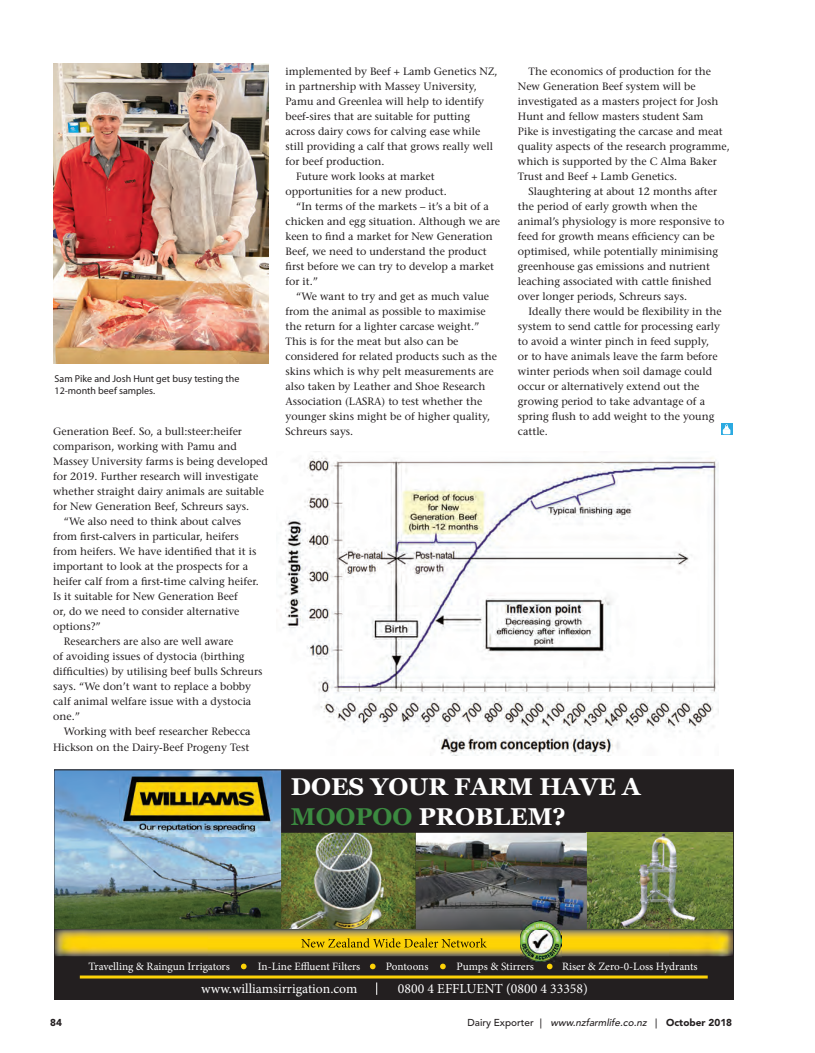
<style>
.page{position:relative;width:815px;height:1053px;background:#fff}
.page>*{position:absolute;margin:0;border:0;box-sizing:border-box;transform-origin:0 0}
.t1{font:700 24.38px/29.2px "Georgia";color:#fff}
.t2{font:13.75px "Minion Pro";color:#fff}
.t3{font:11.25px "Minion Pro";color:#fff}
.CW_TEXT{font:500 10.62px/15px "Stone Serif Std";color:#231f20}
.CW_TEXT-2{font:10px/12px "Myriad";color:#231f20}
.t4{font:italic 500 10px "Avenir";color:#231f20}
.t5{font:900 10px "Avenir";color:#231f20}
.s1{color:#3b8a40}
.s2{font-style:normal}
.s3{font-weight:900;font-style:normal}
</style>
<div class="page">
<div style="left:56px;top:771px;width:675px;height:226px;background:#231f20"></div>
<svg style="left:376px;top:982px;width:1px;height:12px"></svg>
<hr style="left:80px;top:975px;width:628px;height:3px;background:#fcd207">
<img style="left:281px;top:832px;width:450px;height:96px">
<img style="left:56px;top:928px;width:675px;height:28px">
<img style="left:281px;top:928px;width:135px;height:1px">
<img style="left:587px;top:928px;width:146px;height:1px">
<img style="left:301px;top:938px;width:186px;height:9px">
<svg style="left:241px;top:963px;width:6px;height:6px"></svg>
<svg style="left:370px;top:963px;width:6px;height:6px"></svg>
<svg style="left:440px;top:963px;width:6px;height:6px"></svg>
<svg style="left:547px;top:963px;width:6px;height:6px"></svg>
<img style="left:520px;top:920px;width:41px;height:41px">
<img style="left:56px;top:771px;width:225px;height:157px">
<img style="left:119px;top:772px;width:154px;height:64px">
<div style="left:54px;top:769px;width:679px;height:230px;border:1px solid #231f20"></div>
<img style="left:53px;top:64px;width:216px;height:300px">
<svg style="left:721px;top:423px;width:12px;height:12px"></svg>
<svg style="left:723px;top:424px;width:7px;height:10px"></svg>
<img style="left:276px;top:457px;width:443px;height:298px">
<p class="CW_TEXT-2" style="left:55px;top:373px;width:186px">Sam Pike and Josh Hunt get busy testing the<br>12-month beef samples.</p>
<p class="CW_TEXT" style="left:53px;top:424px;width:216px">Generation Beef. So, a bull:steer:heifer comparison, working with Pamu and Massey University farms is being developed for 2019. Further research will investigate whether straight dairy animals are suitable for New Generation Beef, Schreurs says.</p>
<p class="CW_TEXT" style="left:53px;top:514px;width:207px;text-indent:11px">“We also need to think about calves from first-calvers in particular, heifers from heifers. We have identified that it is important to look at the prospects for a heifer calf from a first-time calving heifer.<br>Is it suitable for New Generation Beef<br>or, do we need to consider alternative options?”</p>
<p class="CW_TEXT" style="left:53px;top:634px;width:211px;text-indent:11px">Researchers are also are well aware<br>of avoiding issues of dystocia (birthing difficulties) by utilising beef bulls Schreurs says. “We don’t want to replace a bobby calf animal welfare issue with a dystocia one.”</p>
<p class="CW_TEXT" style="left:53px;top:724px;width:199px;text-align:right">Working with beef researcher Rebecca<br>Hickson on the Dairy-Beef Progeny Test</p>
<p class="CW_TEXT" style="left:286px;top:64px;width:213px">implemented by Beef + Lamb Genetics NZ, in partnership with Massey University, Pamu and Greenlea will help to identify beef-sires that are suitable for putting across dairy cows for calving ease while still providing a calf that grows really well for beef production.</p>
<p class="CW_TEXT" style="left:286px;top:169px;width:163px;text-align:center">Future work looks at market opportunities for a new product.</p>
<p class="CW_TEXT" style="left:286px;top:199px;width:216px;text-indent:11px">“In terms of the markets – it’s a bit of a chicken and egg situation. Although we are keen to find a market for New Generation Beef, we need to understand the product first before we can try to develop a market for it.”</p>
<p class="CW_TEXT" style="left:286px;top:289px;width:213px;text-indent:11px">“We want to try and get as much value from the animal as possible to maximise the return for a lighter carcase weight.” This is for the meat but also can be considered for related products such as the skins which is why pelt measurements are also taken by Leather and Shoe Research Association (LASRA) to test whether the younger skins might be of higher quality, Schreurs says.</p>
<p class="CW_TEXT" style="left:518px;top:64px;width:213px;text-indent:11px">The economics of production for the New Generation Beef system will be investigated as a masters project for Josh Hunt and fellow masters student Sam<br>Pike is investigating the carcase and meat quality aspects of the research programme, which is supported by the C Alma Baker Trust and Beef + Lamb Genetics.</p>
<p class="CW_TEXT" style="left:518px;top:184px;width:208px;text-indent:11px">Slaughtering at about 12 months after the period of early growth when the animal’s physiology is more responsive to feed for growth means efficiency can be optimised, while potentially minimising greenhouse gas emissions and nutrient leaching associated with cattle finished over longer periods, Schreurs says.</p>
<p class="CW_TEXT" style="left:518px;top:304px;width:205px;text-indent:11px">Ideally there would be flexibility in the system to send cattle for processing early to avoid a winter pinch in feed supply, or to have animals leave the farm before winter periods when soil damage could occur or alternatively extend out the growing period to take advantage of a spring flush to add weight to the young cattle.</p>
<p class="t1" style="left:291px;top:772px;width:351px">DOES YOUR FARM HAVE A<br><span class="s1">MOOPOO</span> PROBLEM?</p>
<p class="t3" style="left:89px;top:958px;width:143px">Travelling &amp; Raingun Irrigators</p>
<p class="t3" style="left:258px;top:958px;width:104px">In-Line Effluent Filters</p>
<p class="t3" style="left:386px;top:958px;width:44px">Pontoons</p>
<p class="t3" style="left:457px;top:958px;width:79px">Pumps &amp; Stirrers</p>
<p class="t3" style="left:562px;top:958px;width:137px">Riser &amp; Zero-0-Loss Hydrants</p>
<p class="t2" style="left:201px;top:979px;width:158px">www.williamsirrigation.com</p>
<p class="t2" style="left:398px;top:979px;width:191px">0800 4 EFFLUENT (0800 4 33358)</p>
<p class="t5" style="left:50px;top:1016px;width:13px">84</p>
<p class="t4" style="left:467px;top:1016px;width:266px"><span class="s2">Dairy Exporter |</span> www.nzfarmlife.co.nz <span class="s2">|</span> <span class="s3">October 2018</span></p>
</div>
